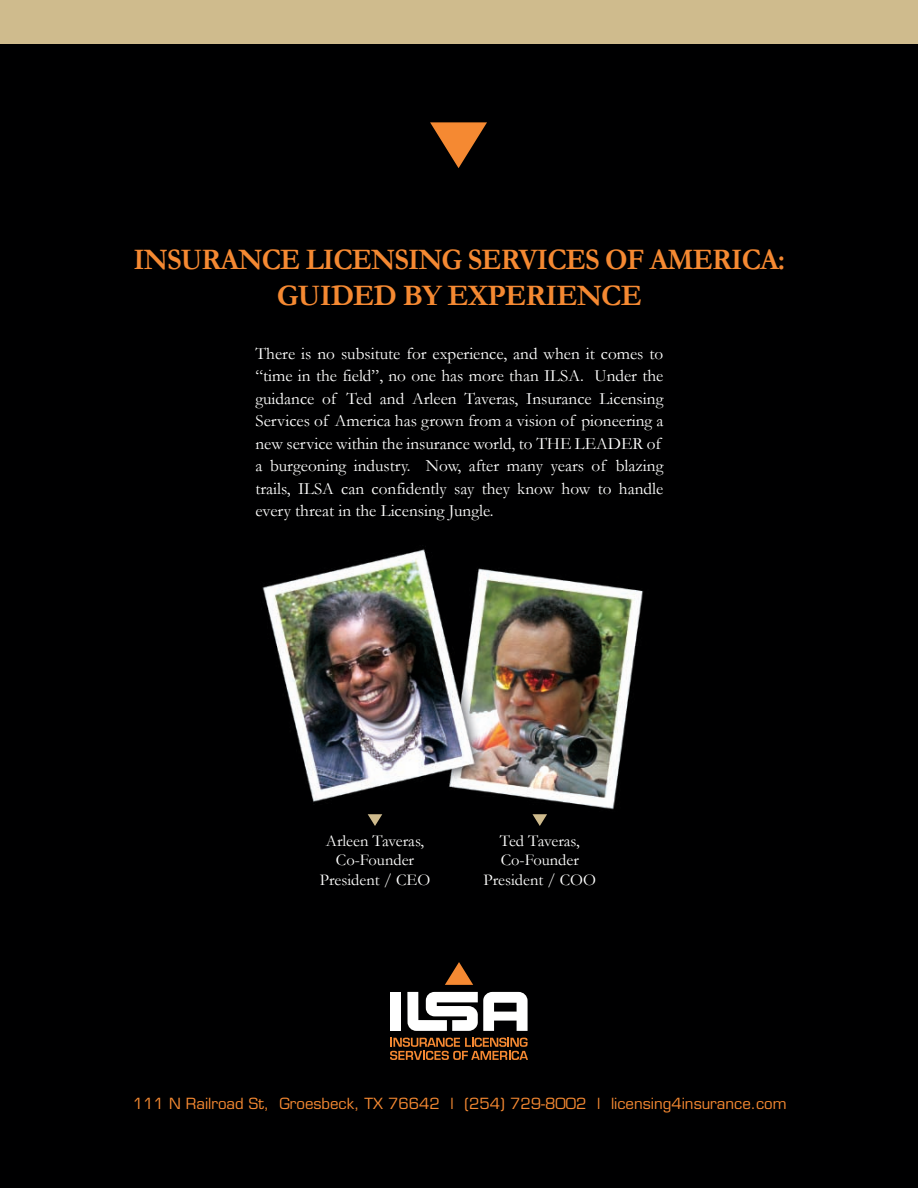
<style>
.page{position:relative;width:918px;height:1188px;background:#000001}
.page>*{position:absolute;margin:0;border:0;box-sizing:border-box;transform-origin:0 0}
.t1{font:700 30px/36px "Garamond";letter-spacing:-.03em;color:#f58932;text-align:center;scale:.95 1}
.t2{font:17.25px/22.5px "Garamond";color:#fff}
.t3{font:16.5px/19.8px "Garamond";color:#fff;text-align:center}
.t4{font:15px "Eurostile";color:#f58932}
</style>
<div class="page">
<img style="left:262px;top:546px;width:382px;height:269px">
<svg style="left:390px;top:1038px;width:138px;height:22px"></svg>
<svg style="left:445px;top:962px;width:28px;height:23px"></svg>
<div style="left:390px;top:992px;width:11px;height:39px;background:#fff"></div>
<svg style="left:407px;top:992px;width:121px;height:39px"></svg>
<div style="left:0;top:0;width:918px;height:44px;background:#cfbb8d"></div>
<svg style="left:430px;top:122px;width:57px;height:46px"></svg>
<svg style="left:368px;top:814px;width:14px;height:12px"></svg>
<svg style="left:533px;top:814px;width:14px;height:12px"></svg>
<h1 class="t1" style="left:133px;top:241px;width:688px">INSURANCE LICENSING SERVICES OF AMERICA:<br>GUIDED BY EXPERIENCE</h1>
<p class="t2" style="left:255px;top:342px;width:410px">There is no subsitute for experience, and when it comes to “time in the field”, no one has more than ILSA. Under the guidance of Ted and Arleen Taveras, Insurance Licensing Services of America has grown from a vision of pioneering a new service within the insurance world, to THE LEADER of a burgeoning industry. Now, after many years of blazing trails, ILSA can confidently say they know how to handle every threat in the Licensing Jungle.</p>
<p class="t3" style="left:320px;top:830px;width:112px">Arleen Taveras,<br>Co-Founder<br>President / CEO</p>
<p class="t3" style="left:484px;top:830px;width:114px">Ted Taveras,<br>Co-Founder<br>President / COO</p>
<p class="t4" style="left:133px;top:1094px;width:655px">111 N Railroad St, Groesbeck, TX 76642 | (254) 729-8002 | licensing4insurance.com</p>
</div>
